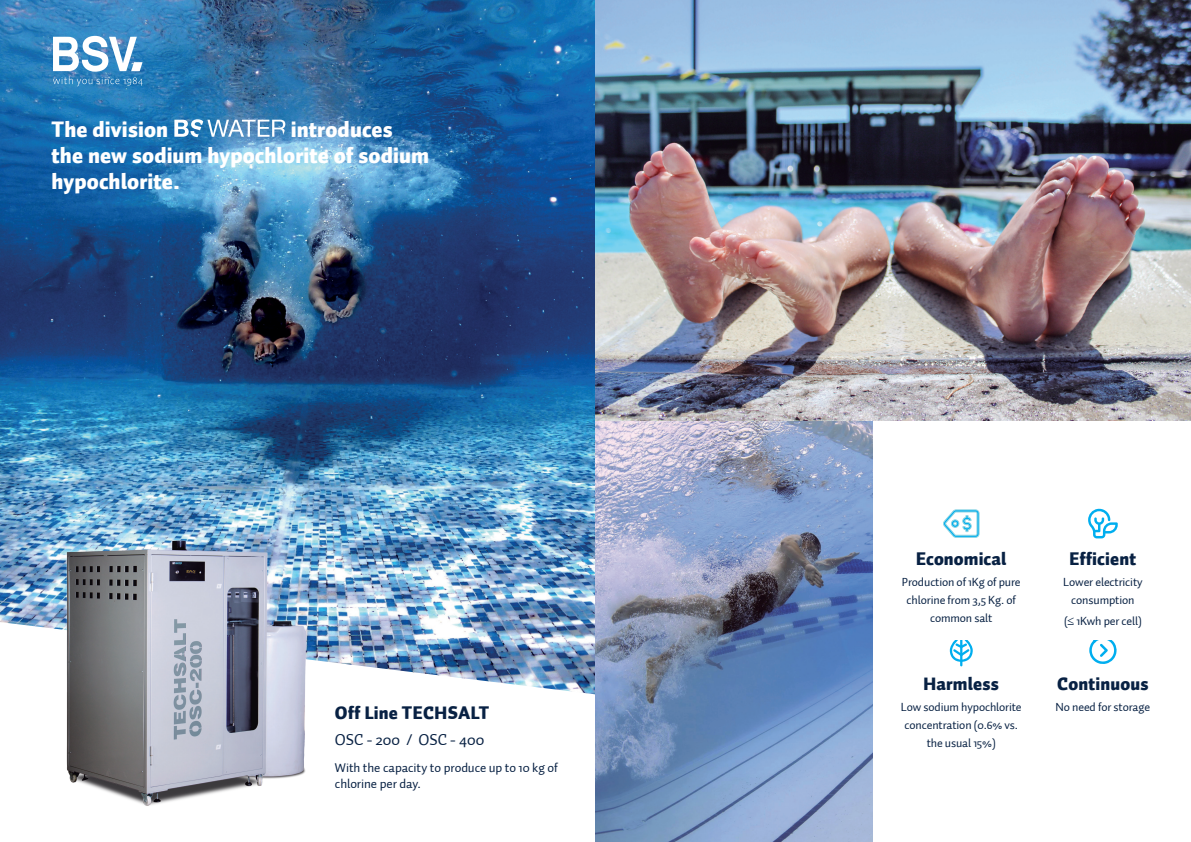
<style>
.page{position:relative;width:1191px;height:842px;background:#fff}
.page>*{position:absolute;margin:0;border:0;box-sizing:border-box;transform-origin:0 0}
.t1{font:900 22px/26.4px "Auto 1";letter-spacing:.005em;color:#fff}
.t2{font:900 18px "Auto 1";letter-spacing:.01em;color:#082143}
.t3{font:16px "Auto 1";letter-spacing:-.005em;color:#082143}
.t4{font:13px/15.6px "Auto 1";letter-spacing:-.005em;color:#082143}
.t5{font:12px/18px "Auto 1";letter-spacing:-.01em;color:#082143;text-align:center}
</style>
<div class="page">
<img style="left:0;top:0;width:595px;height:622px">
<hr style="left:960px;top:639px;width:2px;height:27px;background:#00aeef">
<svg style="left:949px;top:640px;width:23px;height:22px"></svg>
<svg style="left:1089px;top:640px;width:27px;height:24px"></svg>
<svg style="left:943px;top:509px;width:36px;height:29px"></svg>
<svg style="left:1088px;top:508px;width:29px;height:30px"></svg>
<img style="left:1px;top:622px;width:594px;height:73px">
<img style="left:36px;top:522px;width:299px;height:284px">
<svg style="left:174px;top:119px;width:111px;height:18px"></svg>
<svg style="left:53px;top:36px;width:90px;height:50px"></svg>
<img style="left:595px;top:421px;width:277px;height:421px">
<img style="left:595px;top:0;width:596px;height:421px">
<p class="t1" style="left:52px;top:117px;width:379px;text-indent:239px">introduces the new sodium hypochlorite of sodium hypochlorite.</p>
<p class="t1" style="left:52px;top:117px;width:118px">The division</p>
<p class="t2" style="left:335px;top:701px;width:156px">Off Line TECHSALT</p>
<p class="t3" style="left:335px;top:730px;width:151px">OSC - 200 / OSC - 400</p>
<p class="t4" style="left:335px;top:760px;width:224px">With the capacity to produce up to 10 kg of chlorine per day.</p>
<p class="t2" style="left:916px;top:547px;width:92px">Economical</p>
<p class="t5" style="left:902px;top:573px;width:120px">Production of 1Kg of pure chlorine from 3,5 Kg. of common salt</p>
<p class="t2" style="left:923px;top:672px;width:77px">Harmless</p>
<p class="t5" style="left:901px;top:698px;width:122px">Low sodium hypochlorite concentration (0.6% vs. the usual 15%)</p>
<p class="t2" style="left:1069px;top:547px;width:68px">Efficient</p>
<p class="t5" style="left:1063px;top:573px;width:81px">Lower electricity consumption</p>
<p class="t5" style="left:1064px;top:612px;width:79px">(≤ 1Kwh per cell)</p>
<p class="t2" style="left:1057px;top:672px;width:93px">Continuous</p>
<p class="t5" style="left:1055px;top:698px;width:96px">No need for storage</p>
</div>
